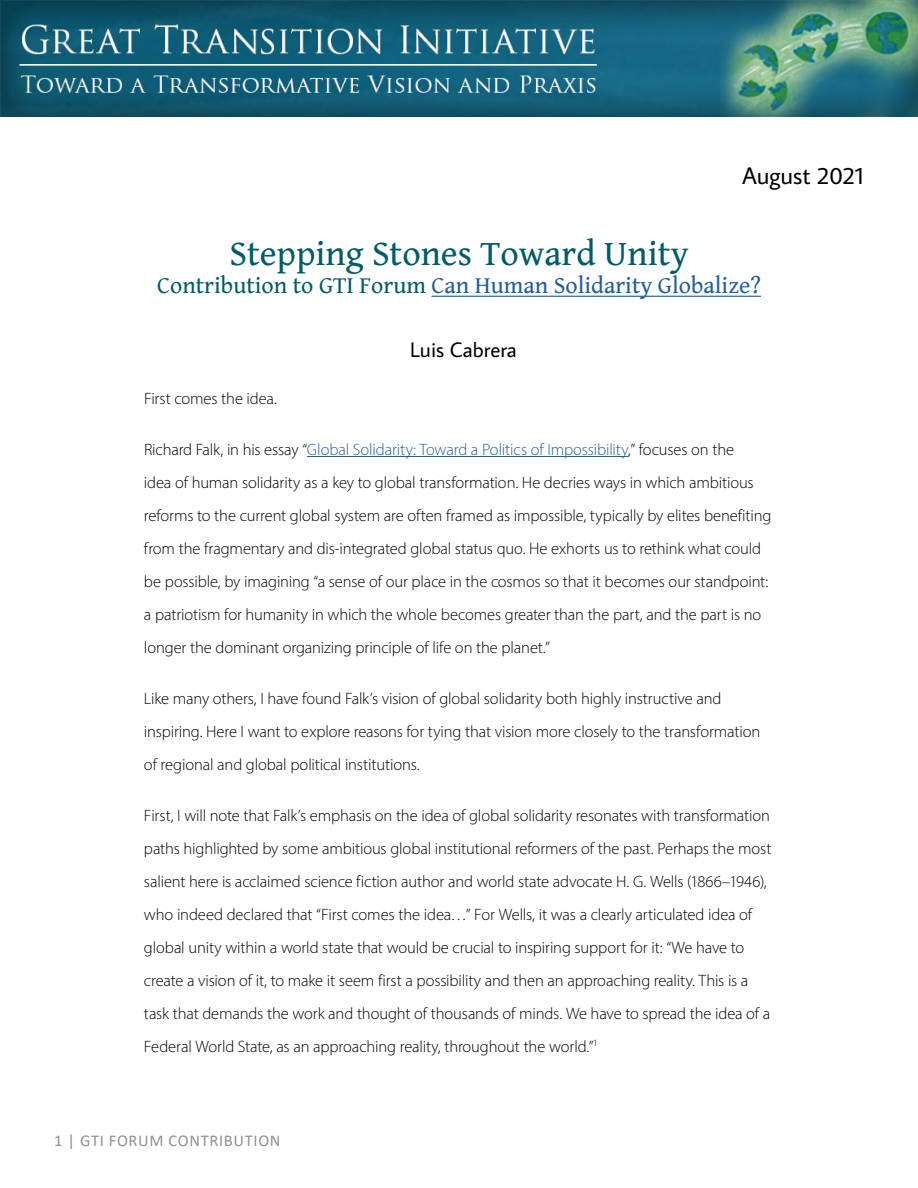
<style>
.page{position:relative;width:918px;height:1188px;background:#fff}
.page>*{position:absolute;margin:0;border:0;box-sizing:border-box;transform-origin:0 0}
.t1{font:36px "Gentium Book Basic";color:#005c67}
.t2{font:24px "Gentium Book Basic";color:#215e9e}
.t3{font:24px "Average Sans";letter-spacing:-.005em;color:#000}
.t4{font:21px "Average Sans";color:#000}
.t5{font:300 16.5px/33px "Myriad Pro";letter-spacing:-.01em;color:#000}
.t6{font:16.5px "Calibri";letter-spacing:.04em;color:#8e9092}
.s1{color:#005c67}
.s2{color:#215e9e}
</style>
<div class="page">
<img style="left:0;top:1px;width:918px;height:116px">
<hr style="left:431px;top:296px;width:330px;height:1px;background:#215e9e">
<hr style="left:307px;top:456px;width:321px;height:1px;background:#215e9e">
<h2 class="t3" style="left:742px;top:160px;width:123px">August 2021</h2>
<h1 class="t1" style="left:230px;top:226px;width:461px">Stepping Stones Toward Unity</h1>
<h2 class="t2" style="left:157px;top:268px;width:605px"><span class="s1">Contribution to GTI Forum</span> Can Human Solidarity Globalize?</h2>
<p class="t4" style="left:410px;top:335px;width:108px">Luis Cabrera</p>
<p class="t5" style="left:144px;top:382px;width:134px">First comes the idea.</p>
<p class="t5" style="left:144px;top:433px;width:629px">Richard Falk, in his essay “<span class="s2">Global Solidarity: Toward a Politics of Impossibility</span>,” focuses on the<br>idea of human solidarity as a key to global transformation. He decries ways in which ambitious reforms to the current global system are often framed as impossible, typically by elites benefiting from the fragmentary and dis-integrated global status quo. He exhorts us to rethink what could be possible, by imagining “a sense of our place in the cosmos so that it becomes our standpoint: a patriotism for humanity in which the whole becomes greater than the part, and the part is no longer the dominant organizing principle of life on the planet.”</p>
<p class="t5" style="left:144px;top:682px;width:618px">Like many others, I have found Falk’s vision of global solidarity both highly instructive and inspiring. Here I want to explore reasons for tying that vision more closely to the transformation of regional and global political institutions.</p>
<p class="t5" style="left:144px;top:799px;width:629px">First, I will note that Falk’s emphasis on the idea of global solidarity resonates with transformation paths highlighted by some ambitious global institutional reformers of the past. Perhaps the most salient here is acclaimed science fiction author and world state advocate H. G. Wells (1866–1946), who indeed declared that “First comes the idea…” For Wells, it was a clearly articulated idea of global unity within a world state that would be crucial to inspiring support for it: “We have to create a vision of it, to make it seem first a possibility and then an approaching reality. This is a task that demands the work and thought of thousands of minds. We have to spread the idea of a Federal World State, as an approaching reality, throughout the world.”<sup>1</sup></p>
<p class="t6" style="left:54px;top:1129px;width:228px">1 | GTI FORUM CONTRIBUTION</p>
</div>
